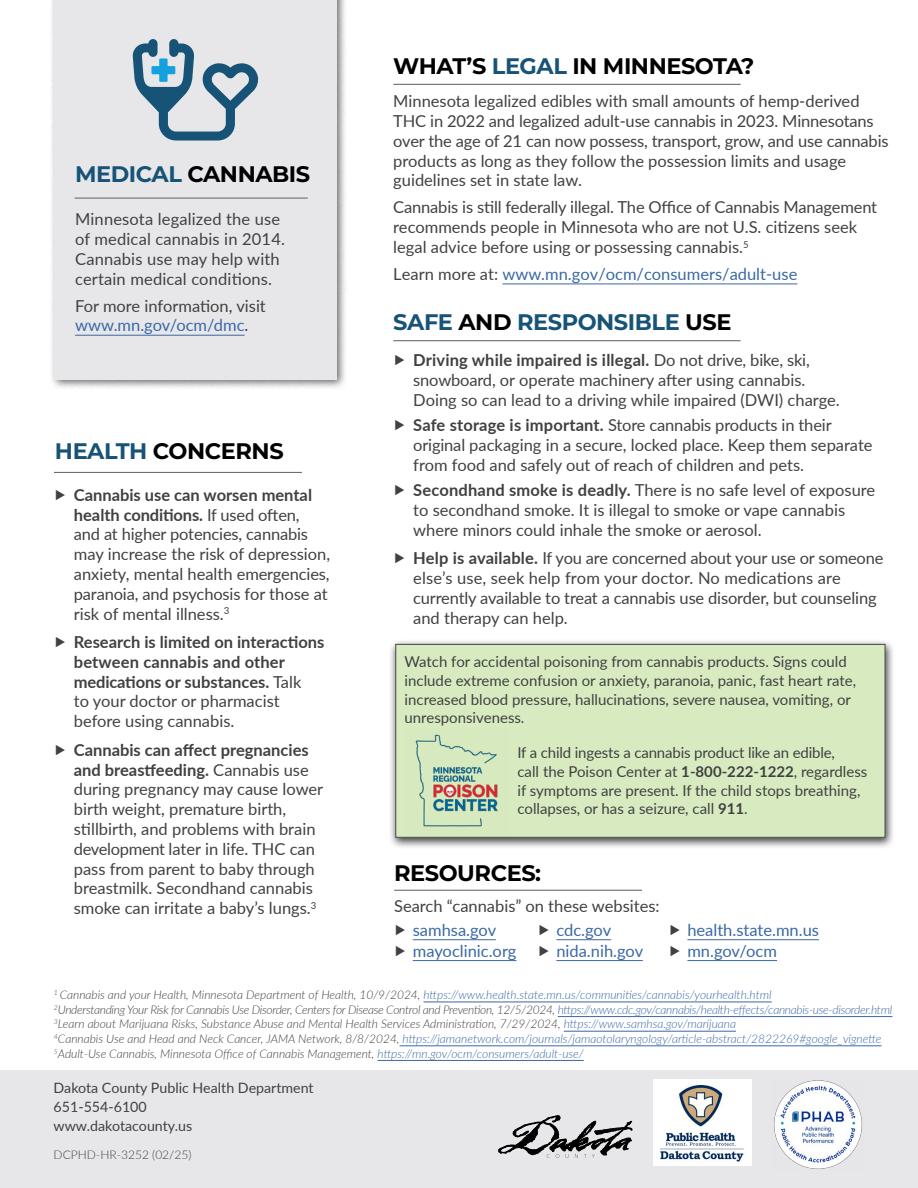
<style>
.page{position:relative;width:918px;height:1188px;background:#fff}
.page>*{position:absolute;margin:0;border:0;box-sizing:border-box;transform-origin:0 0}
.t1{font:700 22.5px "Montserrat";letter-spacing:-.02em;color:#000}
.t2{font:700 22.5px "Montserrat";letter-spacing:-.02em;color:#175377}
.t3{font:16.5px/19.8px "Lato";color:#414042}
.t4{font:700 16.5px/19.8px "Lato";color:#414042}
.t5{font:16.5px/20.9px "Lato";color:#3a68a5}
.t6{font:15px/18.8px "Lato";color:#414042}
.t7{font:14.25px/18.8px "Lato";color:#414042}
.t8{font:italic 300 12px/14.7px "Lato";color:#414042}
.t9{font:300 12px "Lato";color:#414042}
.s1{color:#175377}
.s2{color:#414042}
.s3{color:#000}
.s4{font-weight:700}
.s5{color:#3a68a5}
.s6{font-weight:400}
</style>
<div class="page">
<div style="left:0;top:1071px;width:918px;height:117px;background:#e7e7ea"></div>
<div style="left:49px;top:0;width:299px;height:391px;background:#000;opacity:.6"></div>
<div style="left:54px;top:0;width:283px;height:379px;background:#e7e7ea"></div>
<hr style="left:75px;top:335px;width:170px;height:1px;background:#3a68a5">
<hr style="left:74px;top:198px;width:234px;height:1px;background:#6d6e71">
<hr style="left:54px;top:472px;width:248px;height:1px;background:#6d6e71">
<hr style="left:393px;top:340px;width:348px;height:1px;background:#6d6e71">
<hr style="left:393px;top:84px;width:348px;height:1px;background:#6d6e71">
<div style="left:389px;top:639px;width:507px;height:210px;background:#000;opacity:.75"></div>
<div style="left:395px;top:644px;width:491px;height:194px;background:#d8ebc0;border:1px solid #565659"></div>
<img style="left:415px;top:734px;width:83px;height:93px">
<hr style="left:394px;top:890px;width:248px;height:1px;background:#6d6e71">
<hr style="left:413px;top:939px;width:83px;height:1px;background:#3a68a5">
<hr style="left:413px;top:960px;width:103px;height:1px;background:#3a68a5">
<hr style="left:556px;top:939px;width:55px;height:1px;background:#3a68a5">
<hr style="left:556px;top:960px;width:87px;height:1px;background:#3a68a5">
<hr style="left:687px;top:939px;width:132px;height:1px;background:#3a68a5">
<hr style="left:687px;top:960px;width:90px;height:1px;background:#3a68a5">
<hr style="left:424px;top:1002px;width:348px;height:1px;background:#3a68a5">
<hr style="left:558px;top:1016px;width:334px;height:1px;background:#3a68a5">
<hr style="left:564px;top:1031px;width:172px;height:1px;background:#3a68a5">
<hr style="left:400px;top:1046px;width:482px;height:1px;background:#3a68a5">
<hr style="left:378px;top:1060px;width:206px;height:1px;background:#3a68a5">
<hr style="left:502px;top:284px;width:295px;height:1px;background:#3a68a5">
<svg style="left:133px;top:39px;width:126px;height:102px"></svg>
<svg style="left:499px;top:1115px;width:133px;height:43px"></svg>
<div style="left:653px;top:1079px;width:99px;height:87px;background:#fff"></div>
<img style="left:660px;top:1086px;width:84px;height:76px">
<img style="left:774px;top:1080px;width:88px;height:89px">
<h1 class="t1" style="left:393px;top:50px;width:363px">WHAT’S <span class="s1">LEGAL</span> IN MINNESOTA?</h1>
<p class="t3" style="left:393px;top:91px;width:497px">Minnesota legalized edibles with small amounts of hemp-derived THC in 2022 and legalized adult-use cannabis in 2023. Minnesotans over the age of 21 can now possess, transport, grow, and use cannabis products as long as they follow the possession limits and usage guidelines set in state law.</p>
<p class="t3" style="left:393px;top:197px;width:485px">Cannabis is still federally illegal. The Office of Cannabis Management recommends people in Minnesota who are not U.S. citizens seek legal advice before using or possessing cannabis.<sup>5</sup></p>
<p class="t5" style="left:393px;top:263px;width:406px"><span class="s2">Learn more at:</span> www.mn.gov/ocm/consumers/adult-use</p>
<h1 class="t2" style="left:393px;top:306px;width:340px">SAFE <span class="s3">AND</span> RESPONSIBLE <span class="s3">USE</span></h1>
<p class="t3" style="left:413px;top:350px;width:428px"><span class="s4">Driving while impaired is illegal.</span> Do not drive, bike, ski, snowboard, or operate machinery after using cannabis.<br>Doing so can lead to a driving while impaired (DWI) charge.</p>
<p class="t3" style="left:413px;top:415px;width:461px"><span class="s4">Safe storage is important.</span> Store cannabis products in their original packaging in a secure, locked place. Keep them separate from food and safely out of reach of children and pets.</p>
<p class="t3" style="left:413px;top:480px;width:464px"><span class="s4">Secondhand smoke is deadly.</span> There is no safe level of exposure to secondhand smoke. It is illegal to smoke or vape cannabis where minors could inhale the smoke or aerosol.</p>
<p class="t3" style="left:413px;top:548px;width:472px"><span class="s4">Help is available.</span> If you are concerned about your use or someone else’s use, seek help from your doctor. No medications are currently available to treat a cannabis use disorder, but counseling and therapy can help.</p>
<p class="t6" style="left:405px;top:652px;width:453px">Watch for accidental poisoning from cannabis products. Signs could include extreme confusion or anxiety, paranoia, panic, fast heart rate, increased blood pressure, hallucinations, severe nausea, vomiting, or unresponsiveness.</p>
<p class="t6" style="left:517px;top:743px;width:351px">If a child ingests a cannabis product like an edible,<br>call the Poison Center at <span class="s4">1-800-222-1222</span>, regardless if symptoms are present. If the child stops breathing, collapses, or has a seizure, call <span class="s4">911</span>.</p>
<h1 class="t1" style="left:75px;top:158px;width:237px"><span class="s1">MEDICAL</span> CANNABIS</h1>
<p class="t3" style="left:75px;top:209px;width:211px">Minnesota legalized the use of medical cannabis in 2014.<br>Cannabis use may help with certain medical conditions.</p>
<p class="t3" style="left:75px;top:295px;width:192px">For more information, visit <span class="s5">www.mn.gov/ocm/dmc</span>.</p>
<h1 class="t1" style="left:55px;top:435px;width:230px"><span class="s1">HEALTH</span> CONCERNS</h1>
<p class="t3" style="left:74px;top:484px;width:258px"><span class="s4">Cannabis use can worsen mental health conditions.</span> If used often,<br>and at higher potencies, cannabis may increase the risk of depression, anxiety, mental health emergencies, paranoia, and psychosis for those at risk of mental illness.<sup>3</sup></p>
<p class="t4" style="left:74px;top:631px;width:252px">Research is limited on interactions between cannabis and other medications or substances. <span class="s6">Talk<br>to your doctor or pharmacist before using cannabis.</span></p>
<p class="t3" style="left:74px;top:739px;width:251px"><span class="s4">Cannabis can affect pregnancies and breastfeeding.</span> Cannabis use during pregnancy may cause lower birth weight, premature birth, stillbirth, and problems with brain development later in life. THC can pass from parent to baby through breastmilk. Secondhand cannabis smoke can irritate a baby’s lungs.<sup>3</sup></p>
<h1 class="t1" style="left:394px;top:856px;width:148px">RESOURCES:</h1>
<p class="t3" style="left:394px;top:895px;width:267px">Search “cannabis” on these websites:</p>
<p class="t5" style="left:413px;top:919px;width:105px">samhsa.gov mayoclinic.org</p>
<p class="t5" style="left:556px;top:919px;width:88px">cdc.gov nida.nih.gov</p>
<p class="t5" style="left:687px;top:919px;width:133px">health.state.mn.us mn.gov/ocm</p>
<p class="t8" style="left:54px;top:987px;width:840px"><sup>1</sup> Cannabis and your Health, Minnesota Department of Health, 10/9/2024, <span class="s5">https://www.health.state.mn.us/communities/cannabis/yourhealth.html<br></span><sup>2</sup>Understanding Your Risk for Cannabis Use Disorder, Centers for Disease Control and Prevention, 12/5/2024, <span class="s5">https://www.cdc.gov/cannabis/health-effects/cannabis-use-disorder.html </span><sup>3</sup>Learn about Marijuana Risks, Substance Abuse and Mental Health Services Administration, 7/29/2024, <span class="s5">https://www.samhsa.gov/marijuana<br></span><sup>4</sup>Cannabis Use and Head and Neck Cancer, JAMA Network, 8/8/2024, <span class="s5">https://jamanetwork.com/journals/jamaotolaryngology/article-abstract/2822269#google_vignette </span><sup>5</sup>Adult-Use Cannabis, Minnesota Office of Cannabis Management, <span class="s5">https://mn.gov/ocm/consumers/adult-use/</span></p>
<p class="t7" style="left:54px;top:1078px;width:262px">Dakota County Public Health Department<br>651-554-6100<br>www.dakotacounty.us</p>
<p class="t9" style="left:54px;top:1146px;width:139px">DCPHD-HR-3252 (02/25)</p>
</div>
